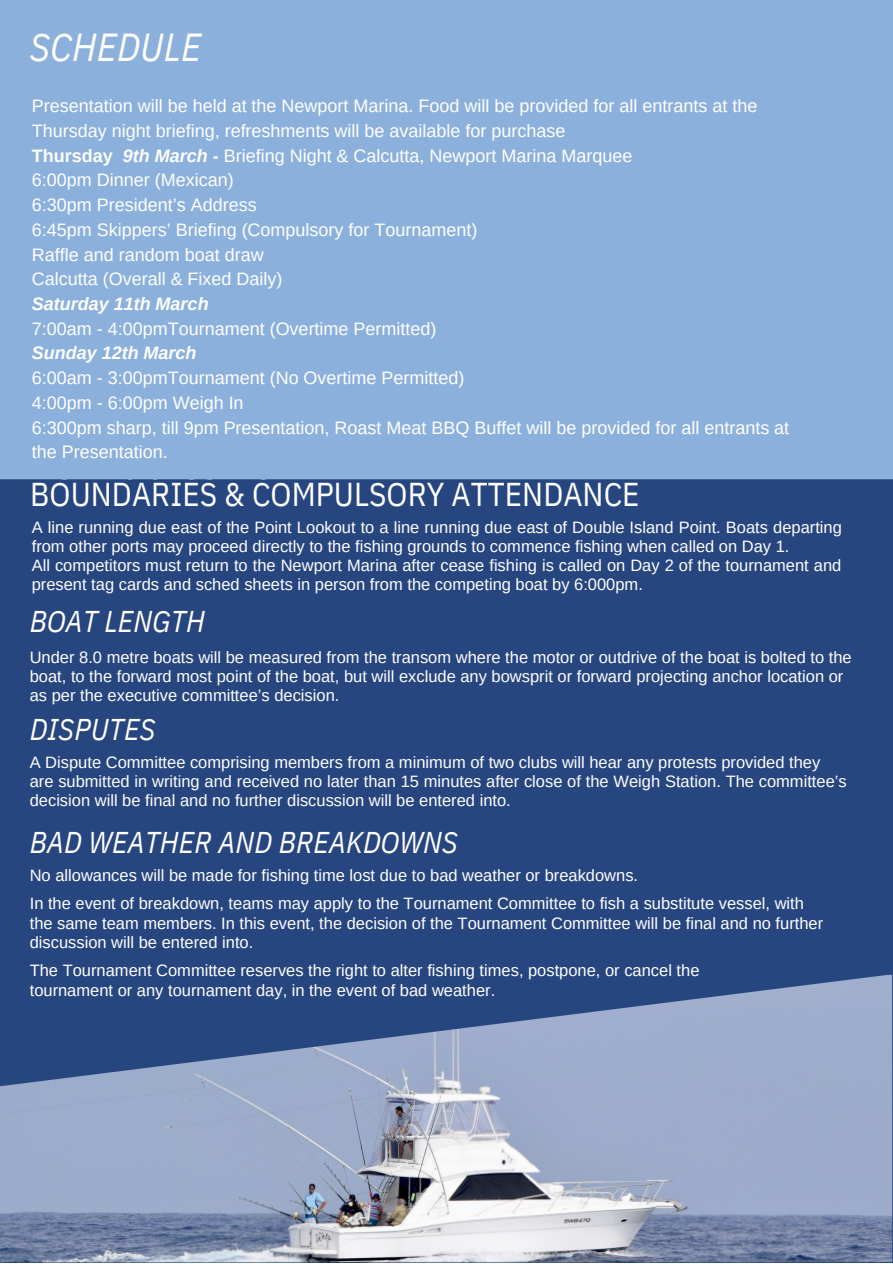
<style>
.page{position:relative;width:893px;height:1264px;background:#fff}
.page>*{position:absolute;margin:0;border:0;box-sizing:border-box;transform-origin:0 0}
.t1{font:italic 39px "IBM Plex Sans Cond";letter-spacing:.005em;color:#fff}
.t2{font:33px "IBM Plex Sans Cond";color:#fff}
.t3{font:italic 30px "IBM Plex Sans Cond";letter-spacing:.005em;color:#fff}
.t4{font:18px/24.8px "Arimo";color:#fff}
.t5{font:italic 700 18px "Arimo";color:#fff}
.t6{font:16.5px/19px "Arimo";color:#fff}
.s1{font-weight:700}
.s2{font-weight:700;font-style:italic}
.s3{font-style:inherit}
</style>
<div class="page">
<div style="left:0;top:0;width:892px;height:1262px;background:#27467f"></div>
<img style="left:0;top:974px;width:892px;height:288px">
<div style="left:0;top:0;width:892px;height:479px;background:#8cb0dc"></div>
<h1 class="t1" style="left:30px;top:21px;width:173px">SCHEDULE</h1>
<p class="t4" style="left:32px;top:93px;width:727px">Presentation will be held at the Newport Marina. Food will be provided for all entrants at the Thursday night briefing, refreshments will be available for purchase<br><span class="s1">Thursday</span> <span class="s2">9th March</span> <span class="s1">-</span> <span class="s3">Briefing Night &amp; Calcutta, Newport Marina Marquee<br>6:00pm Dinner (Mexican)</span></p>
<p class="t4" style="left:32px;top:192px;width:447px">6:30pm President’s Address<br>6:45pm Skippers’ Briefing (Compulsory for Tournament)<br>Raffle and random boat draw<br>Calcutta (Overall &amp; Fixed Daily)</p>
<p class="t5" style="left:32px;top:294px;width:178px">Saturday 11th March</p>
<p class="t4" style="left:32px;top:316px;width:406px">7:00am - 4:00pmTournament (Overtime Permitted)</p>
<p class="t5" style="left:32px;top:343px;width:166px">Sunday 12th March</p>
<p class="t4" style="left:32px;top:365px;width:759px">6:00am - 3:00pmTournament (No Overtime Permitted)<br>4:00pm - 6:00pm Weigh In<br>6:300pm sharp, till 9pm Presentation, Roast Meat BBQ Buffet will be provided for all entrants at the Presentation.</p>
<h2 class="t2" style="left:30px;top:472px;width:611px">BOUNDARIES &amp; COMPULSORY ATTENDANCE</h2>
<p class="t6" style="left:32px;top:517px;width:811px">A line running due east of the Point Lookout to a line running due east of Double Island Point. Boats departing from other ports may proceed directly to the fishing grounds to commence fishing when called on Day 1.<br>All competitors must return to the Newport Marina after cease fishing is called on Day 2 of the tournament and present tag cards and sched sheets in person from the competing boat by 6:000pm.</p>
<h3 class="t3" style="left:30px;top:601px;width:176px">BOAT LENGTH</h3>
<p class="t6" style="left:30px;top:647px;width:823px">Under 8.0 metre boats will be measured from the transom where the motor or outdrive of the boat is bolted to the boat, to the forward most point of the boat, but will exclude any bowsprit or forward projecting anchor location or as per the executive committee’s decision.</p>
<h3 class="t3" style="left:30px;top:709px;width:127px">DISPUTES</h3>
<p class="t6" style="left:30px;top:752px;width:818px">A Dispute Committee comprising members from a minimum of two clubs will hear any protests provided they are submitted in writing and received no later than 15 minutes after close of the Weigh Station. The committee’s decision will be final and no further discussion will be entered into.</p>
<h3 class="t3" style="left:30px;top:822px;width:429px">BAD WEATHER AND BREAKDOWNS</h3>
<p class="t6" style="left:30px;top:860px;width:775px;line-height:28px">No allowances will be made for fishing time lost due to bad weather or breakdowns.<br>In the event of breakdown, teams may apply to the Tournament Committee to fish a substitute vessel, with</p>
<p class="t6" style="left:30px;top:913px;width:794px">the same team members. In this event, the decision of the Tournament Committee will be final and no further discussion will be entered into.</p>
<p class="t6" style="left:30px;top:960px;width:671px;line-height:20.2px">The Tournament Committee reserves the right to alter fishing times, postpone, or cancel the tournament or any tournament day, in the event of bad weather.</p>
</div>
